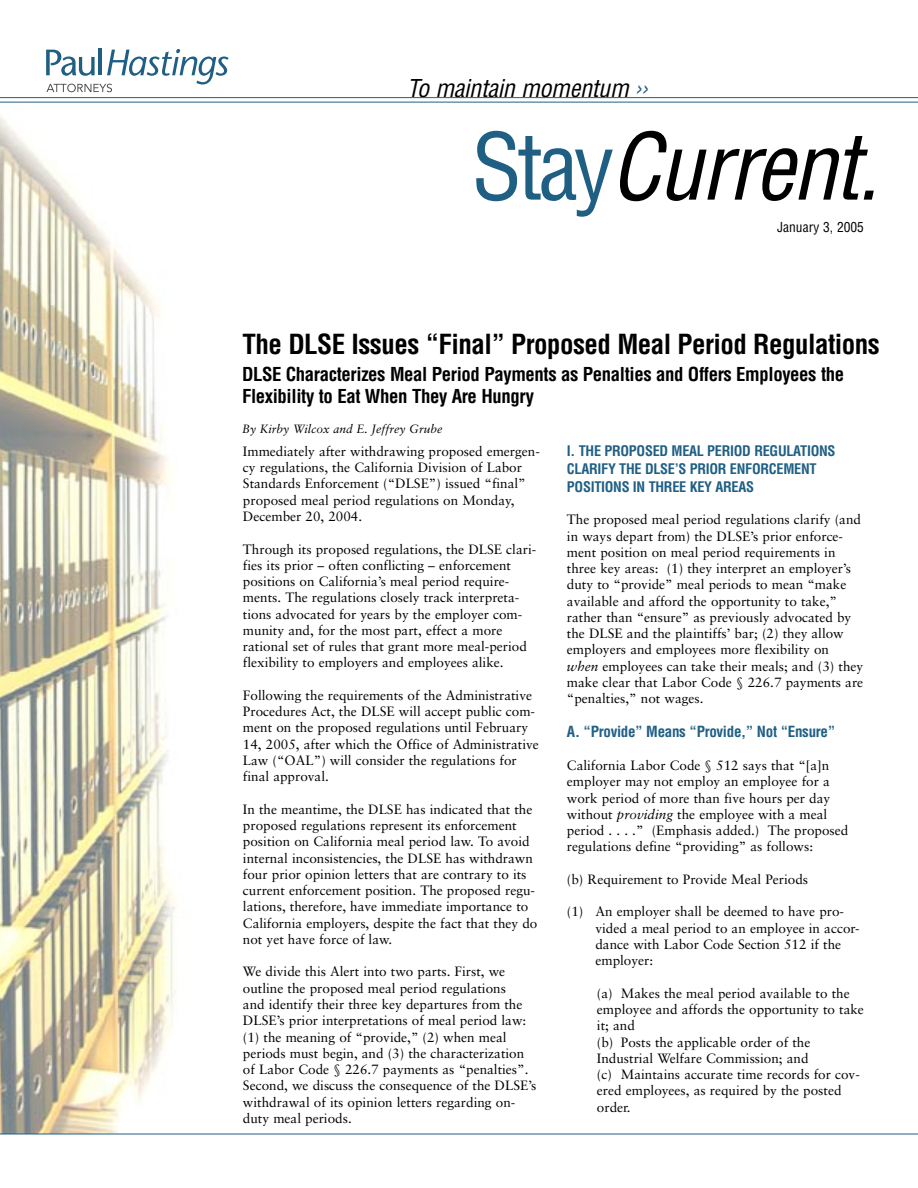
<style>
.page{position:relative;width:918px;height:1188px;background:#fff}
.page>*{position:absolute;margin:0;border:0;box-sizing:border-box;transform-origin:0 0}
.t1{font:italic condensed 90px "Helvetica LT Std";letter-spacing:-.03em;color:#000}
.t2{font:700 condensed 27px "Helvetica LT Std";letter-spacing:-.02em;color:#000}
.t3{font:italic condensed 24px "Helvetica LT Std";letter-spacing:-.01em;color:#000}
.t4{font:700 condensed 18.75px/22.5px "Helvetica LT Std";letter-spacing:-.02em;color:#000}
.t5{font:700 condensed 15px "Helvetica LT Std";letter-spacing:-.02em;color:#205f84}
.t6{font:700 condensed 14.25px/18px "Helvetica LT Std";letter-spacing:-.02em;color:#205f84}
.t7{font:13.5px/16.2px "Sabon";color:#000}
.t8{font:condensed 13.5px "Helvetica LT Std";color:#000}
.t9{font:italic 12px "Sabon";color:#000}
.s1{color:#205f84}
.s2{font-style:normal;color:#205f84}
.s3{font-style:italic}
</style>
<div class="page">
<img style="left:0;top:116px;width:219px;height:1018px">
<hr style="left:0;top:97px;width:918px;height:1px;background:#205f84">
<hr style="left:0;top:102px;width:918px;height:1px;background:#205f84">
<hr style="left:0;top:1134px;width:918px;height:1px;background:#205f84">
<hr style="left:98px;top:48px;width:4px;height:27px;background:#205f84">
<svg style="left:46px;top:49px;width:183px;height:43px"></svg>
<h3 class="t3" style="left:407px;top:73px;width:242px">To maintain momentum <span class="s1">››</span></h3>
<h1 class="t1" style="left:472px;top:111px;width:409px"><span class="s2">Stay</span>Current.</h1>
<p class="t8" style="left:777px;top:219px;width:88px">January 3, 2005</p>
<h2 class="t2" style="left:243px;top:327px;width:639px">The DLSE Issues “Final” Proposed Meal Period Regulations</h2>
<h3 class="t4" style="left:242px;top:363px;width:604px">DLSE Characterizes Meal Period Payments as Penalties and Offers Employees the<br>Flexibility to Eat When They Are Hungry</h3>
<p class="t9" style="left:242px;top:422px;width:202px">By Kirby Wilcox and E. Jeffrey Grube</p>
<p class="t7" style="left:243px;top:443px;width:298px">Immediately after withdrawing proposed emergen&shy;cy regulations, the California Division of Labor Standards Enforcement (“DLSE”) issued “final” proposed meal period regulations on Monday, December 20, 2004.</p>
<p class="t7" style="left:243px;top:541px;width:295px">Through its proposed regulations, the DLSE clari&shy;fies its prior – often conflicting – enforcement positions on California’s meal period require&shy;ments. The regulations closely track interpreta&shy;tions advocated for years by the employer com&shy;munity and, for the most part, effect a more rational set of rules that grant more meal-period flexibility to employers and employees alike.</p>
<p class="t7" style="left:243px;top:687px;width:297px">Following the requirements of the Administrative Procedures Act, the DLSE will accept public com&shy;ment on the proposed regulations until February 14, 2005, after which the Office of Administrative Law (“OAL”) will consider the regulations for final approval.</p>
<p class="t7" style="left:243px;top:801px;width:296px">In the meantime, the DLSE has indicated that the proposed regulations represent its enforcement position on California meal period law. To avoid internal inconsistencies, the DLSE has withdrawn four prior opinion letters that are contrary to its current enforcement position. The proposed regu&shy;lations, therefore, have immediate importance to California employers, despite the fact that they do not yet have force of law.</p>
<p class="t7" style="left:243px;top:964px;width:295px">We divide this Alert into two parts. First, we outline the proposed meal period regulations<br>and identify their three key departures from the DLSE’s prior interpretations of meal period law: (1) the meaning of “provide,” (2) when meal periods must begin, and (3) the characterization of Labor Code § 226.7 payments as “penalties”.<br>Second, we discuss the consequence of the DLSE’s withdrawal of its opinion letters regarding on&shy;duty meal periods.</p>
<p class="t6" style="left:567px;top:441px;width:270px">I. THE PROPOSED MEAL PERIOD REGULATIONS<br>CLARIFY THE DLSE’S PRIOR ENFORCEMENT<br>POSITIONS IN THREE KEY AREAS</p>
<p class="t7" style="left:567px;top:511px;width:298px">The proposed meal period regulations clarify (and in ways depart from) the DLSE’s prior enforce&shy;ment position on meal period requirements in three key areas: (1) they interpret an employer’s duty to “provide” meal periods to mean “make available and afford the opportunity to take,” rather than “ensure” as previously advocated by the DLSE and the plaintiffs’ bar; (2) they allow employers and employees more flexibility on <span class="s3">when</span> employees can take their meals; and (3) they make clear that Labor Code § 226.7 payments are “penalties,” not wages.</p>
<p class="t5" style="left:567px;top:723px;width:270px">A. “Provide” Means “Provide,” Not “Ensure”</p>
<p class="t7" style="left:567px;top:757px;width:283px">California Labor Code § 512 says that “[a]n employer may not employ an employee for a work period of more than five hours per day without <span class="s3">providing</span> the employee with a meal period . . . .” (Emphasis added.) The proposed regulations define “providing” as follows:</p>
<p class="t7" style="left:567px;top:871px;width:243px">(b) Requirement to Provide Meal Periods</p>
<p class="t7" style="left:595px;top:903px;width:266px;text-indent:-28px">(1) An employer shall be deemed to have pro&shy;vided a meal period to an employee in accor&shy;dance with Labor Code Section 512 if the employer:</p>
<p class="t7" style="left:597px;top:985px;width:268px">(a) Makes the meal period available to the employee and affords the opportunity to take it; and<br>(b) Posts the applicable order of the<br>Industrial Welfare Commission; and<br>(c) Maintains accurate time records for cov&shy;ered employees, as required by the posted order.</p>
</div>
